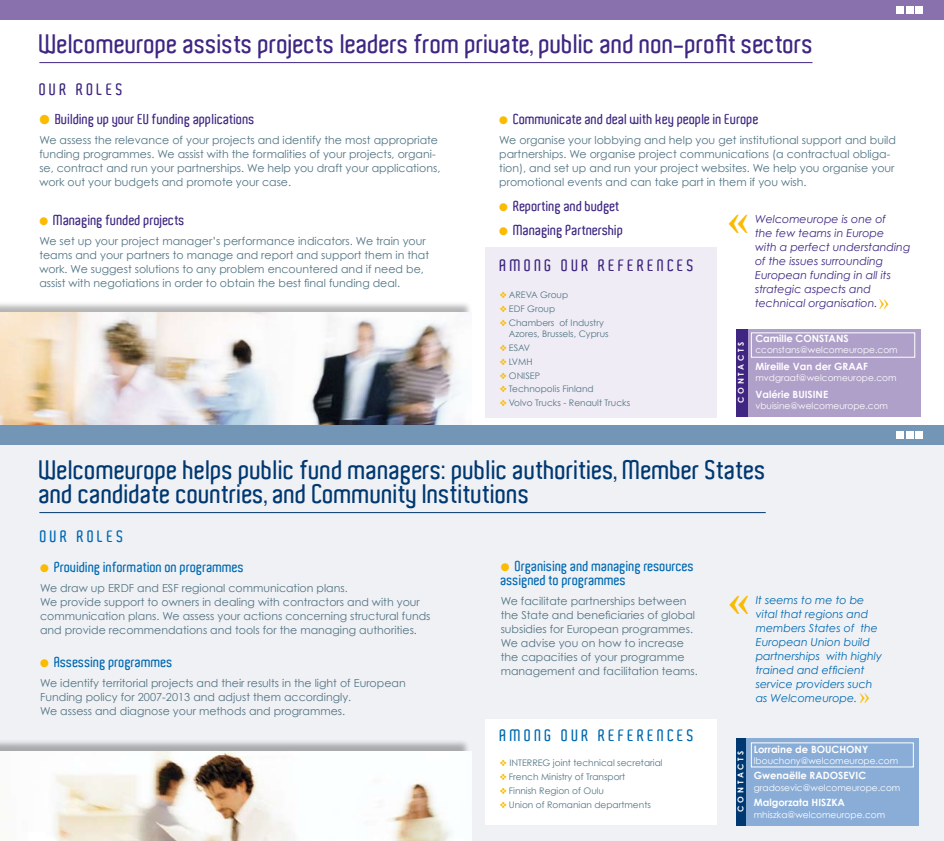
<style>
.page{position:relative;width:944px;height:841px;background:#fff}
.page>*{position:absolute;margin:0;border:0;box-sizing:border-box;transform-origin:0 0}
.t1{font:700 40.1px "Times New Roman";color:#fabb00}
.t2{font:600 26px/24px "Aldo";color:#003871}
.t3{font:600 26px "Aldo";color:#3f2682}
.t4{font:20.7px "Times New Roman";color:#fabb00}
.t5{font:600 16px "Aldo";letter-spacing:.2em;color:#3f2682}
.t6{font:600 16px "Aldo";letter-spacing:.2em;color:#006ab2}
.t7{font:600 14px "Aldo";color:#3f2682}
.t8{font:600 14px/14px "Aldo";color:#006ab2}
.t9{font:11px/14px "Century Gothic";color:#517483}
.t10{font:italic 11px/14px "Century Gothic";color:#3f2682}
.t11{font:italic 11px/14px "Century Gothic";color:#006ab2}
.t12{font:700 10px "Century Gothic";color:#fff}
.t13{font:9px/11px "Century Gothic";color:#517483}
.t14{font:9px "Century Gothic";color:#fff}
.t15{font:700 8px "Century Gothic";letter-spacing:.34em;color:#fff}
.s1{color:#fabb00}
</style>
<div class="page">
<div style="left:0;top:438px;width:944px;height:403px;background:#f0f1f5"></div>
<div style="left:485px;top:247px;width:232px;height:170px;background:#efecf5"></div>
<hr style="left:39px;top:62px;width:774px;height:1px;background:#3f2682">
<div style="left:744px;top:329px;width:177px;height:88px;background:#afa0c9"></div>
<div style="left:736px;top:329px;width:11px;height:88px;background:#3f2682"></div>
<div style="left:742px;top:738px;width:177px;height:87px;background:#8aadd7"></div>
<div style="left:736px;top:738px;width:9px;height:87px;background:#003871"></div>
<div style="left:485px;top:719px;width:232px;height:106px;background:#fff"></div>
<div style="left:885px;top:7px;width:13px;height:13px;background:#8871ac"></div>
<div style="left:902px;top:7px;width:12px;height:13px;background:#8871ac"></div>
<div style="left:918px;top:7px;width:13px;height:13px;background:#8871ac"></div>
<hr style="left:39px;top:512px;width:727px;height:1px;background:#003871">
<div style="left:0;top:0;width:944px;height:19px;background:#8871ac"></div>
<div style="left:896px;top:6px;width:7px;height:8px;background:#fff"></div>
<div style="left:906px;top:6px;width:7px;height:8px;background:#fff"></div>
<div style="left:916px;top:6px;width:7px;height:8px;background:#fff"></div>
<div style="left:0;top:301px;width:473px;height:125px;background:#000;opacity:.3"></div>
<img style="left:0;top:313px;width:472px;height:112px">
<div style="left:0;top:739px;width:472px;height:102px;background:#000;opacity:.3"></div>
<img style="left:0;top:752px;width:472px;height:89px">
<div style="left:751px;top:332px;width:164px;height:26px;border:1px solid #fff"></div>
<div style="left:751px;top:742px;width:163px;height:25px;border:1px solid #fff"></div>
<div style="left:0;top:425px;width:944px;height:20px;background:#7396b6"></div>
<div style="left:896px;top:431px;width:7px;height:8px;background:#fff"></div>
<div style="left:906px;top:431px;width:7px;height:8px;background:#fff"></div>
<div style="left:916px;top:431px;width:7px;height:8px;background:#fff"></div>
<h2 class="t3" style="left:40px;top:29px;width:776px">Welcomeurope assists projects leaders from private, public and non-profit sectors</h2>
<h3 class="t5" style="left:39px;top:80px;width:85px">OUR ROLES</h3>
<p class="t7" style="left:39px;top:111px;width:217px"><span class="s1">●</span> Building up your EU funding applications</p>
<p class="t9" style="left:39px;top:133px;width:403px">We assess the relevance of your projects and identify the most appropriate funding programmes. We assist with the formalities of your projects, organi&shy;se, contract and run your partnerships. We help you draft your applications, work out your budgets and promote your case.</p>
<p class="t7" style="left:39px;top:212px;width:147px"><span class="s1">●</span> Managing funded projects</p>
<p class="t9" style="left:39px;top:234px;width:391px">We set up your project manager’s performance indicators. We train your teams and your partners to manage and report and support them in that work. We suggest solutions to any problem encountered and if need be, assist with negotiations in order to obtain the best final funding deal.</p>
<p class="t7" style="left:499px;top:111px;width:261px"><span class="s1">●</span> Communicate and deal with key people in Europe</p>
<p class="t9" style="left:499px;top:133px;width:398px">We organise your lobbying and help you get institutional support and build partnerships. We organise project communications (a contractual obliga&shy;tion), and set up and run your project websites. We help you organise your promotional events and can take part in them if you wish.</p>
<p class="t7" style="left:499px;top:198px;width:122px"><span class="s1">●</span> Reporting and budget</p>
<p class="t7" style="left:499px;top:222px;width:126px"><span class="s1">●</span> Managing Partnership</p>
<p class="t10" style="left:755px;top:211px;width:157px">Welcomeurope is one of<br>the few teams in Europe<br>with a perfect understanding of the issues surrounding<br>European funding in all its strategic aspects and technical organisation.</p>
<h1 class="t1" style="left:728px;top:196px;width:22px">«</h1>
<h3 class="t5" style="left:500px;top:256px;width:196px">AMONG OUR REFERENCES</h3>
<p class="t13" style="left:500px;top:290px;width:70px"><span class="s1">❖</span> AREVA Group</p>
<p class="t13" style="left:500px;top:303px;width:57px"><span class="s1">❖</span> EDF Group</p>
<p class="t13" style="left:509px;top:317px;width:101px;text-indent:-9px"><span class="s1">❖</span> Chambers of Industry<br>Azores, Brussels, Cyprus</p>
<p class="t13" style="left:500px;top:342px;width:32px"><span class="s1">❖</span> ESAV</p>
<p class="t13" style="left:500px;top:356px;width:34px"><span class="s1">❖</span> LVMH</p>
<p class="t13" style="left:500px;top:370px;width:42px"><span class="s1">❖</span> ONISEP</p>
<p class="t13" style="left:500px;top:384px;width:95px"><span class="s1">❖</span> Technopolis Finland</p>
<p class="t13" style="left:500px;top:397px;width:132px"><span class="s1">❖</span> Volvo Trucks - Renault Trucks</p>
<h3 class="t4" style="left:879px;top:290px;width:12px">»</h3>
<p class="t12" style="left:755px;top:332px;width:95px">Camille CONSTANS</p>
<p class="t14" style="left:755px;top:345px;width:144px">cconstans@welcomeurope.com</p>
<p class="t12" style="left:755px;top:360px;width:114px">Mireille Van der GRAAF</p>
<p class="t14" style="left:755px;top:372px;width:143px">mvdgraaf@welcomeurope.com</p>
<p class="t12" style="left:755px;top:388px;width:74px">Valérie BUISINE</p>
<p class="t14" style="left:755px;top:400px;width:134px">vbuisine@welcomeurope.com</p>
<p class="t15" style="left:736px;top:403px;width:62px;rotate:-90deg">CONTACTS</p>
<h2 class="t2" style="left:40px;top:458px;width:728px">Welcomeurope helps public fund managers: public authorities, Member States and candidate countries, and Community Institutions</h2>
<h3 class="t6" style="left:40px;top:528px;width:85px">OUR ROLES</h3>
<p class="t8" style="left:40px;top:560px;width:206px"><span class="s1">●</span> Providing information on programmes</p>
<p class="t9" style="left:40px;top:581px;width:392px">We draw up ERDF and ESF regional communication plans.<br>We provide support to owners in dealing with contractors and with your communication plans. We assess your actions concerning structural funds and provide recommendations and tools for the managing authorities.</p>
<p class="t8" style="left:40px;top:656px;width:134px"><span class="s1">●</span> Assessing programmes</p>
<p class="t9" style="left:40px;top:676px;width:367px">We identify territorial projects and their results in the light of European<br>Funding policy for 2007-2013 and adjust them accordingly.<br>We assess and diagnose your methods and programmes.</p>
<p class="t8" style="left:501px;top:560px;width:195px"><span class="s1">●</span> Organising and managing resources assigned to programmes</p>
<p class="t9" style="left:501px;top:594px;width:199px">We facilitate partnerships between the State and beneficiaries of global subsidies for European programmes.<br>We advise you on how to increase the capacities of your programme management and facilitation teams.</p>
<h3 class="t6" style="left:500px;top:726px;width:196px">AMONG OUR REFERENCES</h3>
<p class="t13" style="left:500px;top:757px;width:164px"><span class="s1">❖</span> INTERREG joint technical secretarial</p>
<p class="t13" style="left:500px;top:771px;width:127px"><span class="s1">❖</span> French Ministry of Transport</p>
<p class="t13" style="left:500px;top:785px;width:106px"><span class="s1">❖</span> Finnish Region of Oulu</p>
<p class="t13" style="left:500px;top:799px;width:152px"><span class="s1">❖</span> Union of Romanian departments</p>
<p class="t11" style="left:756px;top:593px;width:128px">It seems to me to be vital that regions and members States of the<br>European Union build partnerships with highly trained and efficient service providers such as Welcomeurope.</p>
<h1 class="t1" style="left:729px;top:578px;width:22px">«</h1>
<h3 class="t4" style="left:860px;top:684px;width:12px">»</h3>
<p class="t15" style="left:736px;top:812px;width:62px;rotate:-90deg">CONTACTS</p>
<p class="t12" style="left:754px;top:743px;width:116px">Lorraine de BOUCHONY</p>
<p class="t14" style="left:754px;top:755px;width:146px">lbouchony@welcomeurope.com</p>
<p class="t12" style="left:754px;top:769px;width:114px">Gwenaëlle RADOSEVIC</p>
<p class="t14" style="left:754px;top:782px;width:148px">gradosevic@welcomeurope.com</p>
<p class="t12" style="left:754px;top:796px;width:93px">Malgorzata HISZKA</p>
<p class="t14" style="left:754px;top:809px;width:133px">mhiszka@welcomeurope.com</p>
</div>
